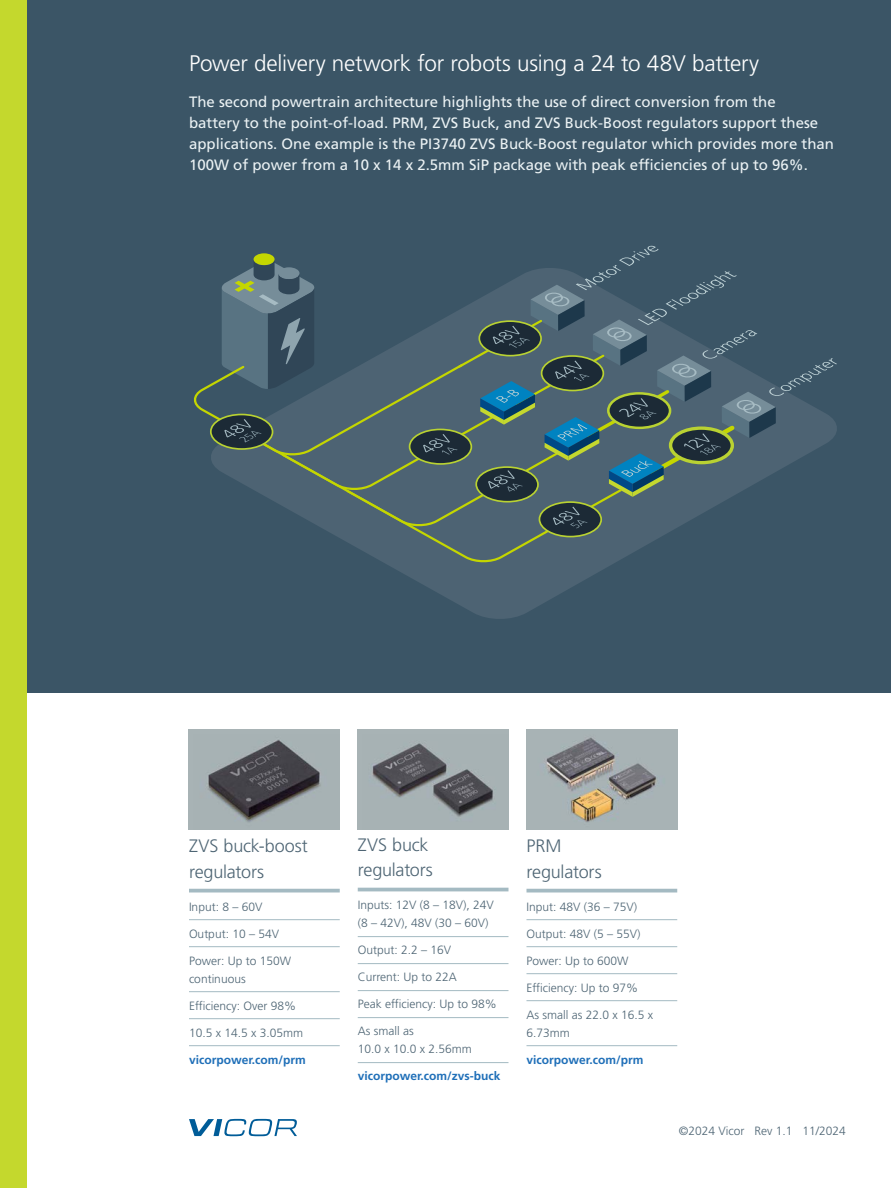
<style>
.page{position:relative;width:891px;height:1188px;background:#fff}
.page>*{position:absolute;margin:0;border:0;box-sizing:border-box;transform-origin:0 0}
.t1{font:300 22.5px "Frutiger LT Pro";letter-spacing:-.01em;color:#fff}
.t2{font:300 18px/25.5px "Frutiger LT Pro";letter-spacing:-.01em;color:#4e6574}
.t3{font:15px/21px "Frutiger LT Pro";color:#ebf2f4}
.t4{font:300 12px/18px "Frutiger LT Pro";color:#4e6574}
.t5{font:700 12px "Frutiger LT Pro";color:#1f6fb8}
</style>
<div class="page">
<div style="left:0;top:0;width:891px;height:693px;background:#3b5566"></div>
<div style="left:0;top:0;width:27px;height:1188px;background:#c4d82d"></div>
<svg style="left:189px;top:1119px;width:108px;height:17px"></svg>
<svg style="left:391px;top:530px;width:281px;height:89px"></svg>
<svg style="left:194px;top:380px;width:430px;height:186px"></svg>
<svg style="left:211px;top:414px;width:62px;height:35px"></svg>
<svg style="left:539px;top:502px;width:62px;height:35px"></svg>
<div style="left:539px;top:501px;width:63px;height:37px;border:2px solid #b9d232;border-radius:50%"></div>
<svg style="left:218px;top:245px;width:619px;height:285px"></svg>
<hr style="left:189px;top:889px;width:151px;height:3px;background:#a4bac2">
<hr style="left:189px;top:919px;width:151px;height:1px;background:#a4bac2">
<hr style="left:189px;top:946px;width:151px;height:1px;background:#a4bac2">
<hr style="left:189px;top:991px;width:151px;height:1px;background:#a4bac2">
<hr style="left:189px;top:1018px;width:151px;height:1px;background:#a4bac2">
<hr style="left:189px;top:1045px;width:151px;height:1px;background:#a4bac2">
<hr style="left:526px;top:889px;width:151px;height:3px;background:#a4bac2">
<hr style="left:526px;top:919px;width:151px;height:1px;background:#a4bac2">
<hr style="left:526px;top:946px;width:151px;height:1px;background:#a4bac2">
<hr style="left:526px;top:973px;width:151px;height:1px;background:#a4bac2">
<hr style="left:526px;top:1000px;width:151px;height:1px;background:#a4bac2">
<hr style="left:526px;top:1045px;width:151px;height:1px;background:#a4bac2">
<hr style="left:358px;top:888px;width:150px;height:3px;background:#a4bac2">
<hr style="left:358px;top:936px;width:150px;height:1px;background:#a4bac2">
<hr style="left:358px;top:963px;width:150px;height:1px;background:#a4bac2">
<hr style="left:358px;top:990px;width:150px;height:1px;background:#a4bac2">
<hr style="left:358px;top:1017px;width:150px;height:1px;background:#a4bac2">
<hr style="left:358px;top:1062px;width:150px;height:1px;background:#a4bac2">
<img style="left:358px;top:729px;width:150px;height:101px">
<img style="left:189px;top:729px;width:151px;height:101px">
<img style="left:526px;top:729px;width:151px;height:101px">
<h1 class="t1" style="left:189px;top:50px;width:572px">Power delivery network for robots using a 24 to 48V battery</h1>
<p class="t3" style="left:189px;top:91px;width:647px">The second powertrain architecture highlights the use of direct conversion from the<br>battery to the point-of-load. PRM, ZVS Buck, and ZVS Buck-Boost regulators support these applications. One example is the PI3740 ZVS Buck-Boost regulator which provides more than 100W of power from a 10 x 14 x 2.5mm SiP package with peak efficiencies of up to 96%.</p>
<h2 class="t2" style="left:189px;top:833px;width:120px">ZVS buck-boost regulators</h2>
<p class="t4" style="left:189px;top:897px;width:75px">Input: 8 – 60V</p>
<p class="t4" style="left:189px;top:924px;width:92px">Output: 10 – 54V</p>
<p class="t4" style="left:189px;top:951px;width:104px">Power: Up to 150W continuous</p>
<p class="t4" style="left:189px;top:996px;width:109px">Efficiency: Over 98%</p>
<p class="t4" style="left:189px;top:1023px;width:116px">10.5 x 14.5 x 3.05mm</p>
<p class="t5" style="left:189px;top:1052px;width:118px">vicorpower.com/prm</p>
<h2 class="t2" style="left:358px;top:832px;width:77px">ZVS buck regulators</h2>
<p class="t4" style="left:358px;top:896px;width:138px">Inputs: 12V (8 – 18V), 24V (8 – 42V), 48V (30 – 60V)</p>
<p class="t4" style="left:358px;top:941px;width:95px">Output: 2.2 – 16V</p>
<p class="t4" style="left:358px;top:968px;width:101px">Current: Up to 22A</p>
<p class="t4" style="left:358px;top:995px;width:141px">Peak efficiency: Up to 98%</p>
<p class="t4" style="left:358px;top:1022px;width:116px">As small as<br>10.0 x 10.0 x 2.56mm</p>
<p class="t5" style="left:358px;top:1069px;width:144px">vicorpower.com/zvs-buck</p>
<h2 class="t2" style="left:526px;top:833px;width:77px">PRM regulators</h2>
<p class="t4" style="left:526px;top:897px;width:112px">Input: 48V (36 – 75V)</p>
<p class="t4" style="left:526px;top:924px;width:116px">Output: 48V (5 – 55V)</p>
<p class="t4" style="left:526px;top:951px;width:104px">Power: Up to 600W</p>
<p class="t4" style="left:526px;top:978px;width:113px">Efficiency: Up to 97%</p>
<p class="t4" style="left:526px;top:1005px;width:128px">As small as 22.0 x 16.5 x<br>6.73mm</p>
<p class="t5" style="left:526px;top:1052px;width:118px">vicorpower.com/prm</p>
<p class="t4" style="left:679px;top:1122px;width:169px">©2024 Vicor Rev 1.1 11/2024</p>
</div>
